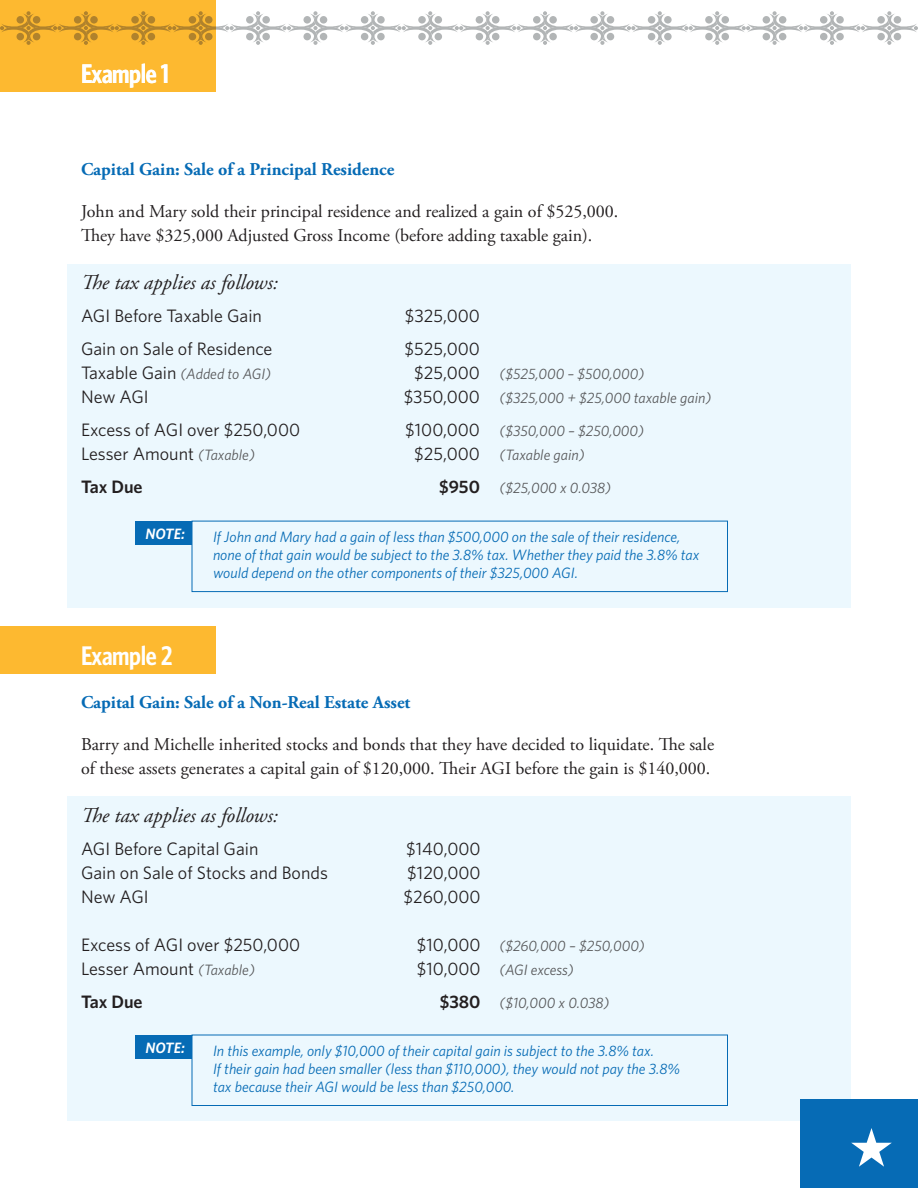
<style>
.page{position:relative;width:918px;height:1188px;background:#fff}
.page>*{position:absolute;margin:0;border:0;box-sizing:border-box;transform-origin:0 0}
.t1{font:600 condensed 27px "Whitney HTF";letter-spacing:-.015em;color:#fff}
.t2{font:italic 21px "Adobe Garamond Pro";color:#231f20}
.t3{font:18px/24px "Adobe Garamond Pro";color:#231f20}
.t4{font:18px "Whitney HTF";color:#231f20}
.t5{font:700 18px "Adobe Garamond Pro";color:#066bb5}
.t6{font:600 18px "Whitney HTF";color:#231f20}
.t7{font:italic 15px/18px "Whitney HTF";color:#066bb5}
.t8{font:italic 15px "Whitney HTF";color:#58595b}
.t9{font:italic 600 15px "Whitney HTF";color:#fff}
.s1{font-style:normal;font-size:18px;color:#231f20}
.s2{font-style:italic;font-size:15px;color:#58595b}
.s3{font-weight:600;font-style:normal;font-size:18px;color:#231f20}
</style>
<div class="page">
<div style="left:68px;top:264px;width:783px;height:344px;background:#ecf8fe"></div>
<div style="left:0;top:0;width:216px;height:92px;background:#fdb930"></div>
<div style="left:0;top:627px;width:216px;height:47px;background:#fdb930"></div>
<svg style="left:0;top:11px;width:918px;height:34px"></svg>
<div style="left:192px;top:521px;width:536px;height:71px;border:1px solid #066bb5"></div>
<div style="left:135px;top:521px;width:57px;height:24px;background:#066bb5"></div>
<div style="left:68px;top:796px;width:783px;height:325px;background:#ecf8fe"></div>
<div style="left:192px;top:1035px;width:536px;height:71px;border:1px solid #066bb5"></div>
<div style="left:135px;top:1035px;width:57px;height:24px;background:#066bb5"></div>
<div style="left:800px;top:1099px;width:118px;height:89px;background:#066bb5"></div>
<h1 class="t1" style="left:81px;top:58px;width:90px">Example 1</h1>
<p class="t5" style="left:81px;top:162px;width:315px">Capital Gain: Sale of a Principal Residence</p>
<p class="t3" style="left:81px;top:201px;width:539px">John and Mary sold their principal residence and realized a gain of $525,000.<br>They have $325,000 Adjusted Gross Income (before adding taxable gain).</p>
<h2 class="t2" style="left:81px;top:270px;width:199px">The tax applies as follows:</h2>
<p class="t4" style="left:81px;top:305px;width:183px">AGI Before Taxable Gain</p>
<p class="t4" style="left:405px;top:305px;width:77px">$325,000</p>
<p class="t4" style="left:81px;top:338px;width:193px">Gain on Sale of Residence</p>
<p class="t4" style="left:405px;top:338px;width:77px">$525,000</p>
<p class="t8" style="left:81px;top:368px;width:192px"><span class="s1">Taxable Gain</span> (Added to AGI)</p>
<p class="t8" style="left:414px;top:368px;width:232px"><span class="s1">$25,000</span> ($525,000 – $500,000)</p>
<p class="t4" style="left:81px;top:386px;width:69px">New AGI</p>
<p class="t8" style="left:404px;top:392px;width:309px"><span class="s1">$350,000</span> ($325,000 + $25,000 taxable gain)</p>
<p class="t4" style="left:81px;top:419px;width:221px">Excess of AGI over $250,000</p>
<p class="t8" style="left:405px;top:425px;width:240px"><span class="s1">$100,000</span> ($350,000 – $250,000)</p>
<p class="t4" style="left:81px;top:443px;width:175px">Lesser Amount <span class="s2">(Taxable)</span></p>
<p class="t8" style="left:414px;top:449px;width:172px"><span class="s1">$25,000</span> (Taxable gain)</p>
<p class="t6" style="left:81px;top:481px;width:63px">Tax Due</p>
<p class="t8" style="left:439px;top:482px;width:173px"><span class="s3">$950</span> ($25,000 x 0.038)</p>
<p class="t9" style="left:146px;top:525px;width:41px">NOTE:</p>
<h1 class="t1" style="left:81px;top:640px;width:93px">Example 2</h1>
<p class="t7" style="left:213px;top:529px;width:488px">If John and Mary had a gain of less than $500,000 on the sale of their residence, none of that gain would be subject to the 3.8% tax. Whether they paid the 3.8% tax would depend on the other components of their $325,000 AGI.</p>
<p class="t5" style="left:81px;top:695px;width:331px">Capital Gain: Sale of a Non-Real Estate Asset</p>
<p class="t3" style="left:81px;top:734px;width:635px">Barry and Michelle inherited stocks and bonds that they have decided to liquidate. The sale of these assets generates a capital gain of $120,000. Their AGI before the gain is $140,000.</p>
<h2 class="t2" style="left:81px;top:803px;width:199px">The tax applies as follows:</h2>
<p class="t4" style="left:81px;top:839px;width:179px">AGI Before Capital Gain</p>
<p class="t4" style="left:406px;top:839px;width:76px">$140,000</p>
<p class="t4" style="left:81px;top:863px;width:248px">Gain on Sale of Stocks and Bonds</p>
<p class="t4" style="left:407px;top:863px;width:75px">$120,000</p>
<p class="t4" style="left:81px;top:887px;width:69px">New AGI</p>
<p class="t4" style="left:404px;top:887px;width:78px">$260,000</p>
<p class="t4" style="left:81px;top:935px;width:221px">Excess of AGI over $250,000</p>
<p class="t8" style="left:417px;top:941px;width:229px"><span class="s1">$10,000</span> ($260,000 – $250,000)</p>
<p class="t4" style="left:81px;top:959px;width:175px">Lesser Amount <span class="s2">(Taxable)</span></p>
<p class="t8" style="left:417px;top:965px;width:158px"><span class="s1">$10,000</span> (AGI excess)</p>
<p class="t6" style="left:81px;top:996px;width:63px">Tax Due</p>
<p class="t8" style="left:440px;top:998px;width:171px"><span class="s3">$380</span> ($10,000 x 0.038)</p>
<p class="t9" style="left:146px;top:1038px;width:41px">NOTE:</p>
<p class="t7" style="left:213px;top:1043px;width:468px">In this example, only $10,000 of their capital gain is subject to the 3.8% tax.<br>If their gain had been smaller (less than $110,000), they would not pay the 3.8% tax because their AGI would be less than $250,000.</p>
</div>
